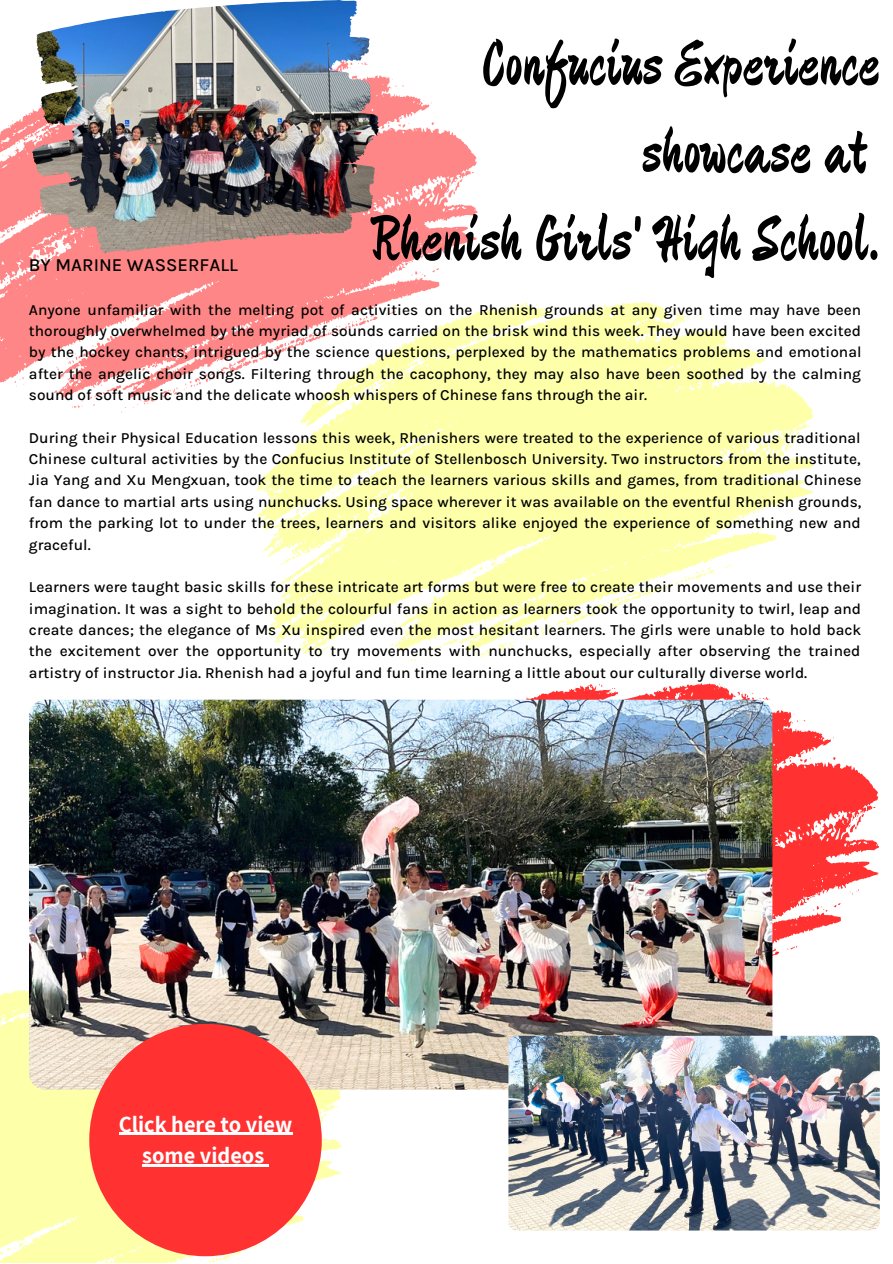
<style>
.page{position:relative;width:893px;height:1264px;background:#fff}
.page>*{position:absolute;margin:0;border:0;box-sizing:border-box;transform-origin:0 0}
.t1{font:62.7px/87.8px "Zhi Mang Xing";color:#000;text-align:right}
.t2{font:700 22.5px/31.5px "Assistant";color:#fff;text-align:center}
.t3{font:500 18.45px "Karla";color:#000}
.t4{font:500 15.45px/21.3px "Karla";color:#000;text-align:justify}
</style>
<div class="page">
<svg style="left:0;top:990px;width:342px;height:272px;fill:#fdffa9"></svg>
<svg style="left:526px;top:683px;width:353px;height:357px"></svg>
<img style="left:29px;top:699px;width:743px;height:390px;border-radius:16px">
<img style="left:508px;top:1035px;width:371px;height:195px;border-radius:8px">
<svg style="left:257px;top:301px;width:557px;height:364px;fill:#fdffa9"></svg>
<img style="left:0;top:48px;width:478px;height:364px">
<img style="left:329px;top:14px;width:49px;height:110px">
<div style="left:89px;top:1023px;width:233px;height:233px;background:#ff3131;border-radius:50%"></div>
<hr style="left:119px;top:1132px;width:173px;height:3px;background:#fff">
<hr style="left:142px;top:1164px;width:122px;height:2px;background:#fff">
<p class="t1" style="left:481px;top:20px;width:400px">Confucius Experience showcase at</p>
<p class="t1" style="left:371px;top:195px;width:510px">Rhenish Girls' High School.</p>
<p class="t3" style="left:29px;top:254px;width:210px">BY MARINE WASSERFALL</p>
<p class="t4" style="left:29px;top:299px;width:834px">Anyone unfamiliar with the melting pot of activities on the Rhenish grounds at any given time may have been thoroughly overwhelmed by the myriad of sounds carried on the brisk wind this week. They would have been excited by the hockey chants, intrigued by the science questions, perplexed by the mathematics problems and emotional after the angelic choir songs. Filtering through the cacophony, they may also have been soothed by the calming sound of soft music and the delicate whoosh whispers of Chinese fans through the air.</p>
<p class="t4" style="left:29px;top:427px;width:833px">During their Physical Education lessons this week, Rhenishers were treated to the experience of various traditional Chinese cultural activities by the Confucius Institute of Stellenbosch University. Two instructors from the institute, Jia Yang and Xu Mengxuan, took the time to teach the learners various skills and games, from traditional Chinese fan dance to martial arts using nunchucks. Using space wherever it was available on the eventful Rhenish grounds, from the parking lot to under the trees, learners and visitors alike enjoyed the experience of something new and graceful.</p>
<p class="t4" style="left:29px;top:576px;width:833px">Learners were taught basic skills for these intricate art forms but were free to create their movements and use their imagination. It was a sight to behold the colourful fans in action as learners took the opportunity to twirl, leap and create dances; the elegance of Ms Xu inspired even the most hesitant learners. The girls were unable to hold back the excitement over the opportunity to try movements with nunchucks, especially after observing the trained artistry of instructor Jia. Rhenish had a joyful and fun time learning a little about our culturally diverse world.</p>
<p class="t2" style="left:119px;top:1107px;width:175px">Click here to view some videos</p>
</div>
